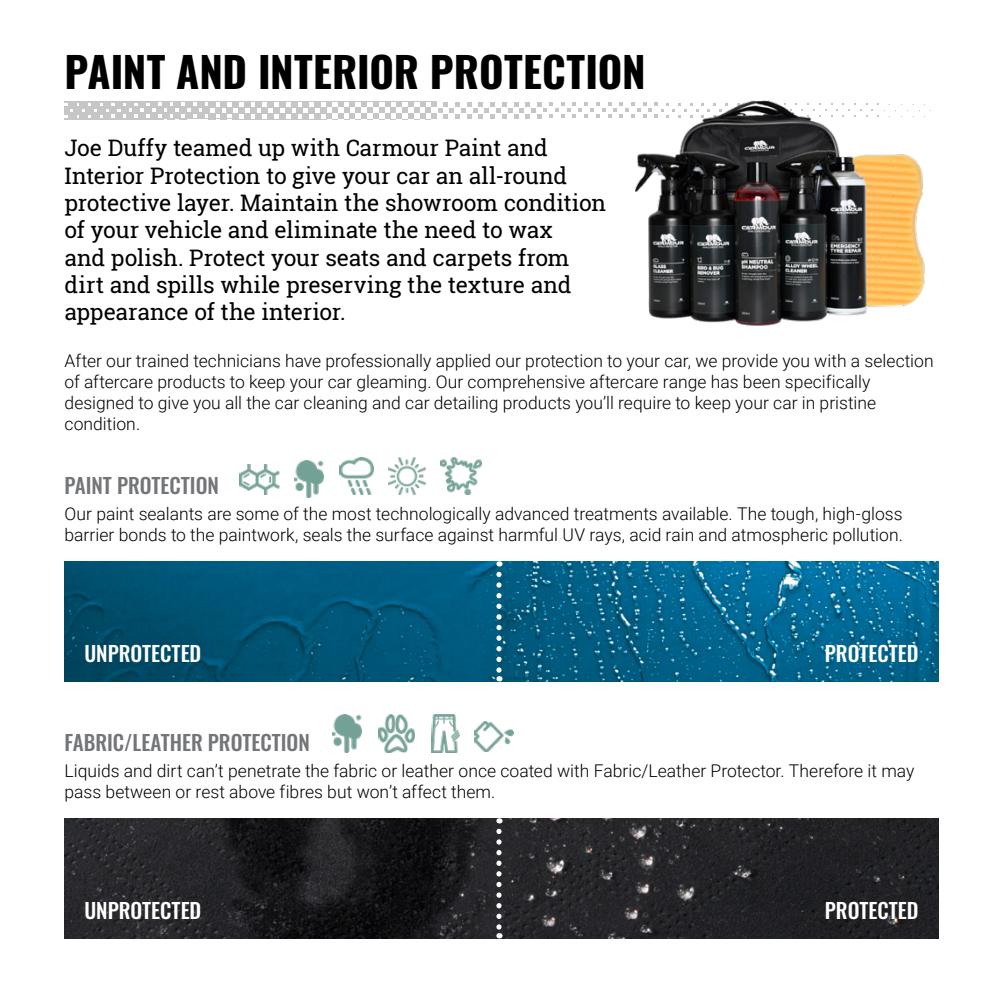
<style>
.page{position:relative;width:993px;height:993px;background:#fff}
.page>*{position:absolute;margin:0;border:0;box-sizing:border-box;transform-origin:0 0}
.t1{font:700 42px "Oswald";color:#000}
.t2{font:22.75px/27.3px "Roboto Slab";letter-spacing:-.01em;color:#000}
.t3{font:500 21px "Oswald";color:#fff}
.Paragraph_Style_2{font:500 21px "Oswald";color:#737578}
.t4{font:300 17.5px/21px "Roboto";color:#000}
</style>
<div class="page">
<img style="left:431px;top:714px;width:28px;height:37px">
<img style="left:332px;top:714px;width:30px;height:37px">
<img style="left:378px;top:714px;width:37px;height:37px">
<img style="left:474px;top:721px;width:39px;height:30px">
<img style="left:64px;top:818px;width:874px;height:120px">
<svg style="left:64px;top:101px;width:536px;height:19px"></svg>
<img style="left:440px;top:457px;width:41px;height:37px">
<img style="left:388px;top:457px;width:37px;height:37px">
<img style="left:339px;top:457px;width:34px;height:37px">
<img style="left:294px;top:460px;width:30px;height:37px">
<img style="left:239px;top:464px;width:40px;height:31px">
<img style="left:602px;top:100px;width:329px;height:226px">
<img style="left:64px;top:561px;width:874px;height:120px">
<svg style="left:496px;top:574px;width:5px;height:107px"></svg>
<svg style="left:496px;top:831px;width:5px;height:107px"></svg>
<p class="t1" style="left:64px;top:50px;width:582px">PAINT AND INTERIOR PROTECTION</p>
<p class="t2" style="left:64px;top:134px;width:543px">Joe Duffy teamed up with Carmour Paint and Interior Protection to give your car an all-round protective layer. Maintain the showroom condition of your vehicle and eliminate the need to wax<br>and polish. Protect your seats and carpets from dirt and spills while preserving the texture and appearance of the interior.</p>
<p class="t4" style="left:64px;top:349px;width:870px">After our trained technicians have professionally applied our protection to your car, we provide you with a selection of aftercare products to keep your car gleaming. Our comprehensive aftercare range has been specifically designed to give you all the car cleaning and car detailing products you’ll require to keep your car in pristine condition.</p>
<p class="Paragraph_Style_2" style="left:64px;top:474px;width:156px">PAINT PROTECTION</p>
<p class="t4" style="left:64px;top:503px;width:839px">Our paint sealants are some of the most technologically advanced treatments available. The tough, high-gloss barrier bonds to the paintwork, seals the surface against harmful UV rays, acid rain and atmospheric pollution.</p>
<p class="t3" style="left:84px;top:641px;width:118px">UNPROTECTED</p>
<p class="t3" style="left:824px;top:641px;width:95px">PROTECTED</p>
<p class="Paragraph_Style_2" style="left:64px;top:731px;width:247px">FABRIC/LEATHER PROTECTION</p>
<p class="t4" style="left:64px;top:759px;width:851px">Liquids and dirt can’t penetrate the fabric or leather once coated with Fabric/Leather Protector. Therefore it may pass between or rest above fibres but won’t affect them.</p>
<p class="t3" style="left:84px;top:898px;width:118px">UNPROTECTED</p>
<p class="t3" style="left:824px;top:898px;width:95px">PROTECTED</p>
</div>
